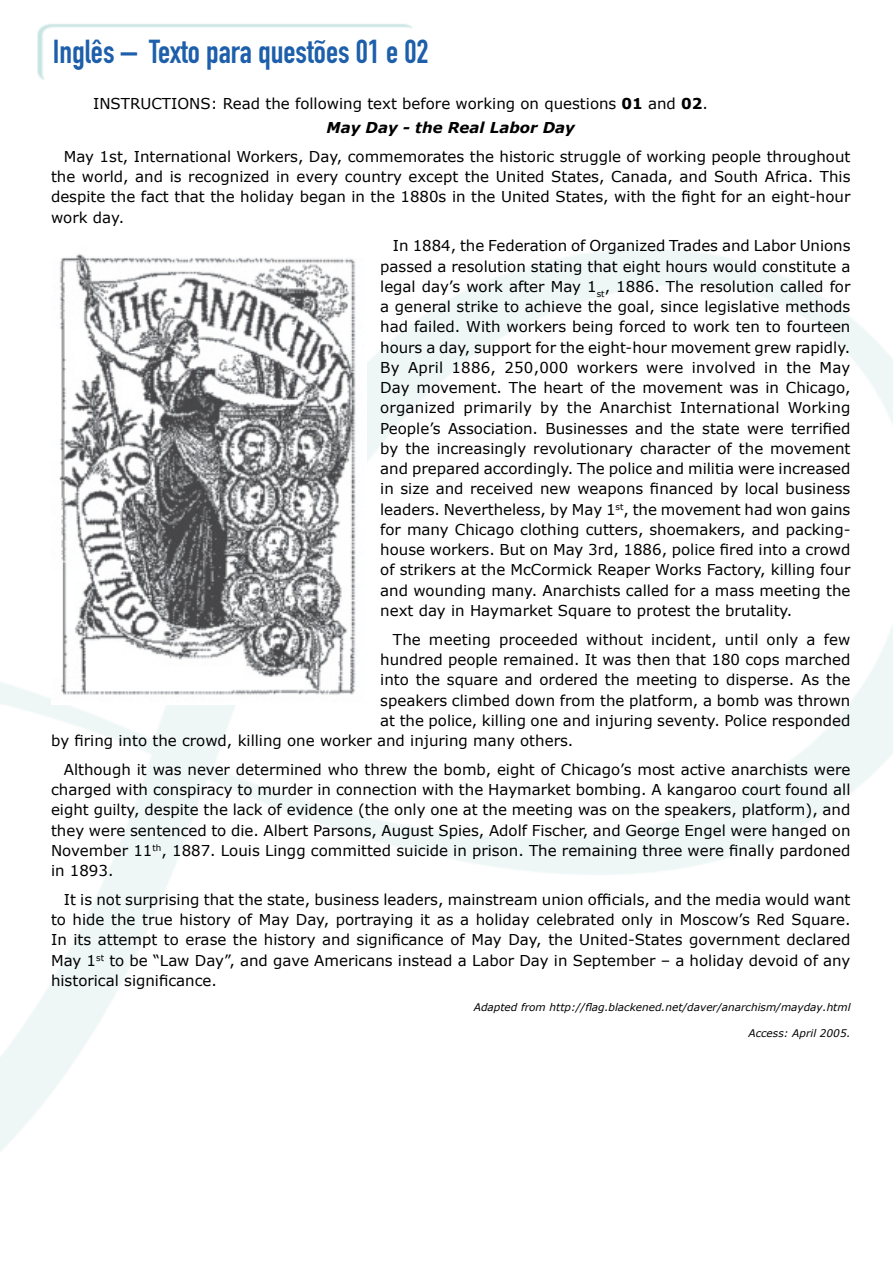
<style>
.page{position:relative;width:893px;height:1263px;background:#fff}
.page>*{position:absolute;margin:0;border:0;box-sizing:border-box;transform-origin:0 0}
.t1{font:32.7px "DIN Engschrift Std";color:#1d5faa}
.CORPO_TEXTO{font:15px/20.2px "Verdana";color:#000;text-align:justify}
.ALTERNATIVA{font:15px "Verdana";color:#000}
.TITULO_DE_TEXTO{font:italic 700 15px "Verdana";color:#000}
.CITACÃO_DE_OBRA{font:italic 10.5px "Verdana";color:#000}
.s1{font-weight:700}
</style>
<div class="page">
<img style="left:51px;top:253px;width:313px;height:449px">
<p class="t1" style="left:53px;top:33px;width:378px">Inglês – Texto para questões 01 e 02</p>
<p class="ALTERNATIVA" style="left:93px;top:94px;width:616px">INSTRUCTIONS: Read the following text before working on questions <span class="s1">01</span> and <span class="s1">02</span>.</p>
<p class="TITULO_DE_TEXTO" style="left:326px;top:117px;width:250px">May Day - the Real Labor Day</p>
<p class="CORPO_TEXTO" style="left:51px;top:146px;width:801px;text-indent:13px">May 1st, International Workers, Day, commemorates the historic struggle of working people throughout the world, and is recognized in every country except the United States, Canada, and South Africa. This despite the fact that the holiday began in the 1880s in the United States, with the fight for an eight-hour work day.</p>
<p class="CORPO_TEXTO" style="left:380px;top:236px;width:472px;text-indent:13px">In 1884, the Federation of Organized Trades and Labor Unions passed a resolution stating that eight hours would constitute a legal day’s work after May 1<sub>st</sub>, 1886. The resolution called for a general strike to achieve the goal, since legislative methods had failed. With workers being forced to work ten to fourteen hours a day, support for the eight-hour movement grew rapidly.<br>By April 1886, 250,000 workers were involved in the May Day movement. The heart of the movement was in Chicago, organized primarily by the Anarchist International Working People’s Association. Businesses and the state were terrified by the increasingly revolutionary character of the movement and prepared accordingly. The police and militia were increased in size and received new weapons financed by local business leaders. Nevertheless, by May 1<sup>st</sup>, the movement had won gains for many Chicago clothing cutters, shoemakers, and packing&shy;house workers. But on May 3rd, 1886, police fired into a crowd of strikers at the McCormick Reaper Works Factory, killing four and wounding many. Anarchists called for a mass meeting the next day in Haymarket Square to protest the brutality.</p>
<p class="CORPO_TEXTO" style="left:393px;top:629px;width:459px">The meeting proceeded without incident, until only a few</p>
<p class="CORPO_TEXTO" style="left:380px;top:649px;width:472px">hundred people remained. It was then that 180 cops marched</p>
<p class="CORPO_TEXTO" style="left:380px;top:669px;width:472px">into the square and ordered the meeting to disperse. As the</p>
<p class="CORPO_TEXTO" style="left:380px;top:690px;width:472px">speakers climbed down from the platform, a bomb was thrown</p>
<p class="CORPO_TEXTO" style="left:380px;top:710px;width:472px">at the police, killing one and injuring seventy. Police responded</p>
<p class="CORPO_TEXTO" style="left:51px;top:730px;width:524px">by firing into the crowd, killing one worker and injuring many others.</p>
<p class="CORPO_TEXTO" style="left:51px;top:759px;width:801px;text-indent:13px">Although it was never determined who threw the bomb, eight of Chicago’s most active anarchists were charged with conspiracy to murder in connection with the Haymarket bombing. A kangaroo court found all eight guilty, despite the lack of evidence (the only one at the meeting was on the speakers, platform), and they were sentenced to die. Albert Parsons, August Spies, Adolf Fischer, and George Engel were hanged on November 11<sup>th</sup>, 1887. Louis Lingg committed suicide in prison. The remaining three were finally pardoned in 1893.</p>
<p class="CORPO_TEXTO" style="left:51px;top:889px;width:801px;text-indent:13px">It is not surprising that the state, business leaders, mainstream union officials, and the media would want to hide the true history of May Day, portraying it as a holiday celebrated only in Moscow’s Red Square.<br>In its attempt to erase the history and significance of May Day, the United-States government declared May 1<sup>st</sup> to be “Law Day”, and gave Americans instead a Labor Day in September – a holiday devoid of any historical significance.</p>
<p class="CITACÃO_DE_OBRA" style="left:474px;top:1000px;width:378px">Adapted from http://flag.blackened.net/daver/anarchism/mayday.html</p>
<p class="CITACÃO_DE_OBRA" style="left:748px;top:1025px;width:103px">Access: April 2005.</p>
</div>
